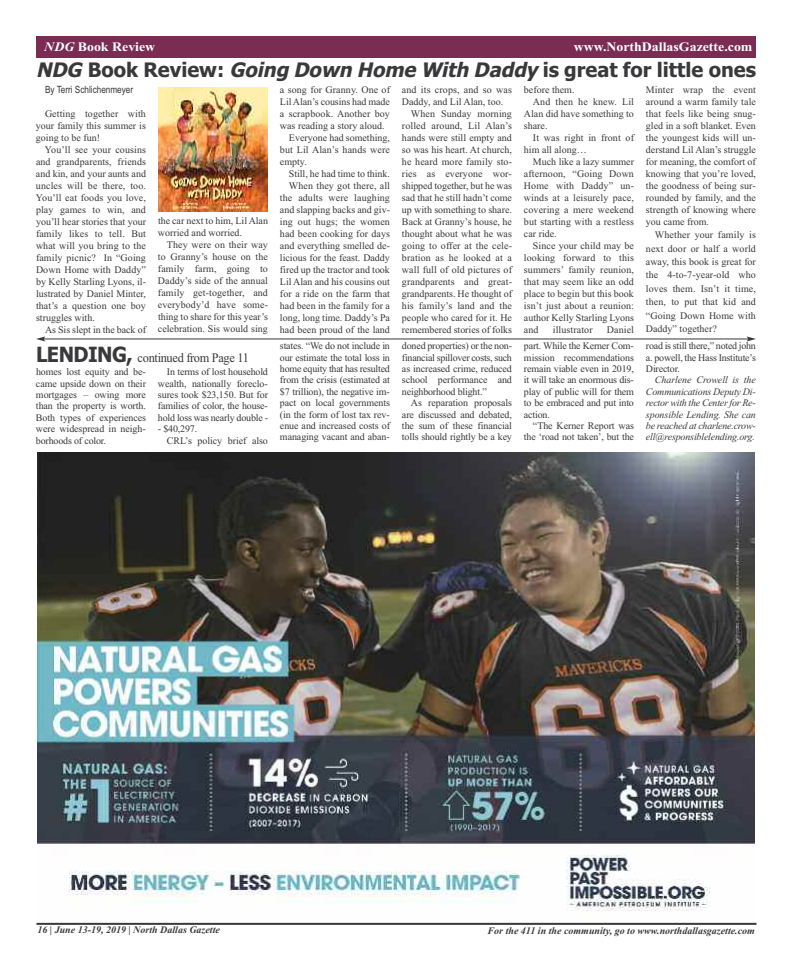
<style>
.page{position:relative;width:792px;height:972px;background:#fff}
.page>*{position:absolute;margin:0;border:0;box-sizing:border-box;transform-origin:0 0}
.t1{font:700 20px "Tahoma";color:#39383a}
.t2{font:700 13px "Times New Roman";color:#fff;scale:1.07 1}
.t3{font:13px "Times New Roman";letter-spacing:-.025em;color:#39383a;scale:.95 1}
.t4{font:10px/12px "Times New Roman";color:#39383a;text-align:justify}
.t5{font:italic 10px/11.4px "Times New Roman";letter-spacing:-.02em;color:#39383a;text-align:justify}
.t6{font:italic 700 10px "Times New Roman";color:#39383a}
.t7{font:10px "Arial Narrow";color:#39383a}
.s1{font-style:italic}
.s2{font-family:"Tahoma";font-weight:700;font-size:21px}
</style>
<div class="page">
<hr style="left:36px;top:923px;width:720px;height:2px;background:#39383a">
<div style="left:36px;top:36px;width:720px;height:22px;background:#7b2c53"></div>
<img style="left:158px;top:87px;width:110px;height:124px">
<img style="left:38px;top:453px;width:716px;height:458px">
<hr style="left:44px;top:338px;width:704px;height:1px;background:#39383a">
<svg style="left:36px;top:336px;width:9px;height:5px"></svg>
<svg style="left:747px;top:336px;width:9px;height:5px"></svg>
<h2 class="t2" style="left:44px;top:39px;width:105px"><span class="s1">NDG</span> Book Review</h2>
<h2 class="t2" style="left:574px;top:39px;width:169px">www.NorthDallasGazette.com</h2>
<h1 class="t1" style="left:36px;top:58px;width:722px"><span class="s1">NDG</span>Book Review: <span class="s1">GoingDownHomeWithDaddy</span> is great for little ones</h1>
<p class="t7" style="left:45px;top:84px;width:90px">By Terri Schlichenmeyer</p>
<p class="t4" style="left:36px;top:107px;width:111px;text-indent:9px">Getting together with your family this summer is going to be fun!</p>
<p class="t4" style="left:36px;top:143px;width:112px;text-indent:9px">You’ll see your cousins and grandparents, friends and kin, and your aunts and uncles will be there, too.<br>You’ll eat foods you love, play games to win, and you’ll hear stories that your family likes to tell. But what will you bring to the family picnic? In “Going Down Home with Daddy” by Kelly Starling Lyons, il&shy;lustrated by Daniel Minter, that’s a question one boy struggles with.</p>
<p class="t4" style="left:45px;top:323px;width:102px">As Sis slept in the back of</p>
<p class="t4" style="left:158px;top:215px;width:112px">the car next to him, Lil Alan worried and worried.</p>
<p class="t4" style="left:158px;top:239px;width:112px;text-indent:9px">They were on their way to Granny’s house on the family farm, going to Daddy’s side of the annual family get-together, and everybody’d have some&shy;thing to share for this year’s celebration. Sis would sing</p>
<h2 class="t3" style="left:36px;top:349px;width:226px"><span class="s2">LENDING,</span> continued from Page 11</h2>
<p class="t4" style="left:36px;top:366px;width:112px;line-height:11.4px">homes lost equity and be&shy;came upside down on their mortgages – owing more than the property is worth.<br>Both types of experiences were widespread in neigh&shy;borhoods of color.</p>
<p class="t4" style="left:158px;top:366px;width:111px;line-height:11.4px;text-indent:9px">In terms of lost household wealth, nationally foreclo&shy;sures took $23,150. But for families of color, the house&shy;hold loss was nearly double -</p>
<p class="t4" style="left:167px;top:423px;width:102px;line-height:11.4px;text-indent:-9px">- $40,297.<br>CRL’s policy brief also</p>
<p class="t4" style="left:280px;top:83px;width:111px">a song for Granny. One of</p>
<p class="t4" style="left:280px;top:95px;width:112px">Lil Alan’s cousins had made</p>
<p class="t4" style="left:280px;top:107px;width:111px">a scrapbook. Another boy</p>
<p class="t4" style="left:280px;top:119px;width:106px">was reading a story aloud.</p>
<p class="t4" style="left:289px;top:131px;width:102px">Everyone had something,</p>
<p class="t4" style="left:280px;top:143px;width:112px">but Lil Alan’s hands were</p>
<p class="t4" style="left:280px;top:155px;width:28px">empty.</p>
<p class="t4" style="left:289px;top:167px;width:102px">Still, he had time to think.</p>
<p class="t4" style="left:289px;top:179px;width:103px">When they got there, all</p>
<p class="t4" style="left:280px;top:191px;width:111px">the adults were laughing</p>
<p class="t4" style="left:280px;top:203px;width:111px">and slapping backs and giv-</p>
<p class="t4" style="left:280px;top:215px;width:111px">ing out hugs; the women</p>
<p class="t4" style="left:280px;top:227px;width:111px">had been cooking for days</p>
<p class="t4" style="left:280px;top:239px;width:111px">and everything smelled de-</p>
<p class="t4" style="left:280px;top:251px;width:111px">licious for the feast. Daddy</p>
<p class="t4" style="left:280px;top:263px;width:111px">fired up the tractor and took</p>
<p class="t4" style="left:280px;top:275px;width:112px">Lil Alan and his cousins out</p>
<p class="t4" style="left:280px;top:287px;width:112px">for a ride on the farm that</p>
<p class="t4" style="left:280px;top:299px;width:112px">had been in the family for a</p>
<p class="t4" style="left:280px;top:311px;width:112px">long, long time. Daddy’s Pa</p>
<p class="t4" style="left:280px;top:323px;width:112px">had been proud of the land</p>
<p class="t4" style="left:402px;top:83px;width:111px">and its crops, and so was</p>
<p class="t4" style="left:402px;top:95px;width:103px">Daddy, and Lil Alan, too.</p>
<p class="t4" style="left:411px;top:107px;width:102px">When Sunday morning</p>
<p class="t4" style="left:402px;top:119px;width:111px">rolled around, Lil Alan’s</p>
<p class="t4" style="left:402px;top:131px;width:111px">hands were still empty and</p>
<p class="t4" style="left:402px;top:143px;width:112px">so was his heart. At church,</p>
<p class="t4" style="left:402px;top:155px;width:111px">he heard more family sto-</p>
<p class="t4" style="left:402px;top:167px;width:111px">ries as everyone wor-</p>
<p class="t4" style="left:402px;top:179px;width:111px">shipped together, but he was</p>
<p class="t4" style="left:402px;top:191px;width:112px">sad that he still hadn’t come</p>
<p class="t4" style="left:402px;top:203px;width:111px">up with something to share.</p>
<p class="t4" style="left:402px;top:215px;width:112px">Back at Granny’s house, he</p>
<p class="t4" style="left:402px;top:227px;width:111px">thought about what he was</p>
<p class="t4" style="left:402px;top:239px;width:111px">going to offer at the cele-</p>
<p class="t4" style="left:402px;top:251px;width:112px">bration as he looked at a</p>
<p class="t4" style="left:402px;top:263px;width:111px">wall full of old pictures of</p>
<p class="t4" style="left:402px;top:275px;width:111px">grandparents and great-</p>
<p class="t4" style="left:402px;top:287px;width:112px">grandparents. He thought of</p>
<p class="t4" style="left:402px;top:299px;width:112px">his family’s land and the</p>
<p class="t4" style="left:402px;top:311px;width:112px">people who cared for it. He</p>
<p class="t4" style="left:402px;top:323px;width:111px">remembered stories of folks</p>
<p class="t4" style="left:280px;top:340px;width:112px;line-height:11.4px">states. “We do not include in our estimate the total loss in home equity that has resulted from the crisis (estimated at $7 trillion), the negative im&shy;pact on local governments (in the form of lost tax rev&shy;enue and increased costs of managing vacant and aban-</p>
<p class="t4" style="left:402px;top:340px;width:112px;line-height:11.4px">doned properties) or the non&shy;financial spillover costs, such as increased crime, reduced school performance and neighborhood blight.”</p>
<p class="t4" style="left:402px;top:397px;width:112px;line-height:11.4px;text-indent:9px">As reparation proposals are discussed and debated, the sum of these financial tolls should rightly be a key</p>
<p class="t4" style="left:524px;top:83px;width:52px">before them.</p>
<p class="t4" style="left:533px;top:95px;width:103px">And then he knew. Lil</p>
<p class="t4" style="left:524px;top:107px;width:111px">Alan did have something to</p>
<p class="t4" style="left:524px;top:119px;width:25px">share.</p>
<p class="t4" style="left:533px;top:131px;width:102px">It was right in front of</p>
<p class="t4" style="left:524px;top:143px;width:64px">him all along…</p>
<p class="t4" style="left:533px;top:155px;width:103px">Much like a lazy summer</p>
<p class="t4" style="left:524px;top:167px;width:111px">afternoon, “Going Down</p>
<p class="t4" style="left:524px;top:179px;width:111px">Home with Daddy” un-</p>
<p class="t4" style="left:524px;top:191px;width:111px">winds at a leisurely pace,</p>
<p class="t4" style="left:524px;top:203px;width:111px">covering a mere weekend</p>
<p class="t4" style="left:524px;top:215px;width:111px">but starting with a restless</p>
<p class="t4" style="left:524px;top:227px;width:34px">car ride.</p>
<p class="t4" style="left:533px;top:239px;width:103px">Since your child may be</p>
<p class="t4" style="left:524px;top:251px;width:111px">looking forward to this</p>
<p class="t4" style="left:524px;top:263px;width:111px">summers’ family reunion,</p>
<p class="t4" style="left:524px;top:275px;width:111px">that may seem like an odd</p>
<p class="t4" style="left:524px;top:287px;width:111px">place to begin but this book</p>
<p class="t4" style="left:524px;top:299px;width:112px">isn’t just about a reunion:</p>
<p class="t4" style="left:524px;top:311px;width:111px">author Kelly Starling Lyons</p>
<p class="t4" style="left:524px;top:323px;width:16px">and</p>
<p class="t4" style="left:553px;top:323px;width:41px">illustrator</p>
<p class="t4" style="left:607px;top:323px;width:29px">Daniel</p>
<p class="t4" style="left:524px;top:340px;width:112px;line-height:11.4px">part. While the Kerner Com&shy;mission recommendations remain viable even in 2019, it will take an enormous dis&shy;play of public will for them to be embraced and put into action.</p>
<p class="t4" style="left:524px;top:420px;width:112px;line-height:11.4px;text-align:right">“The Kerner Report was the ‘road not taken’, but the</p>
<p class="t4" style="left:646px;top:83px;width:112px">Minter wrap the event around a warm family tale that feels like being snug&shy;gled in a soft blanket. Even the youngest kids will un&shy;derstand Lil Alan’s struggle for meaning, the comfort of knowing that you’re loved, the goodness of being sur&shy;rounded by family, and the strength of knowing where you came from.</p>
<p class="t4" style="left:646px;top:228px;width:112px;line-height:13.4px;text-indent:9px">Whether your family is next door or half a world away, this book is great for the 4-to-7-year-old who loves them. Isn’t it time, then, to put that kid and “Going Down Home with Daddy” together?</p>
<p class="t4" style="left:646px;top:340px;width:111px;line-height:11.4px">road is still there,” noted john a. powell, the Hass Institute’s Director.</p>
<p class="t5" style="left:646px;top:374px;width:112px;text-indent:9px">Charlene Crowell is the Communications Deputy Di&shy;rector with the Centerfor Re&shy;sponsible Lending. She can be reached at charlene.crow&shy;ell@responsiblelending.org.</p>
<p class="t6" style="left:37px;top:924px;width:184px">16 | June 13-19, 2019 | North Dallas Gazette</p>
<p class="t6" style="left:488px;top:925px;width:269px">For the 411 in the community, go to www.northdallasgazette.com</p>
</div>
